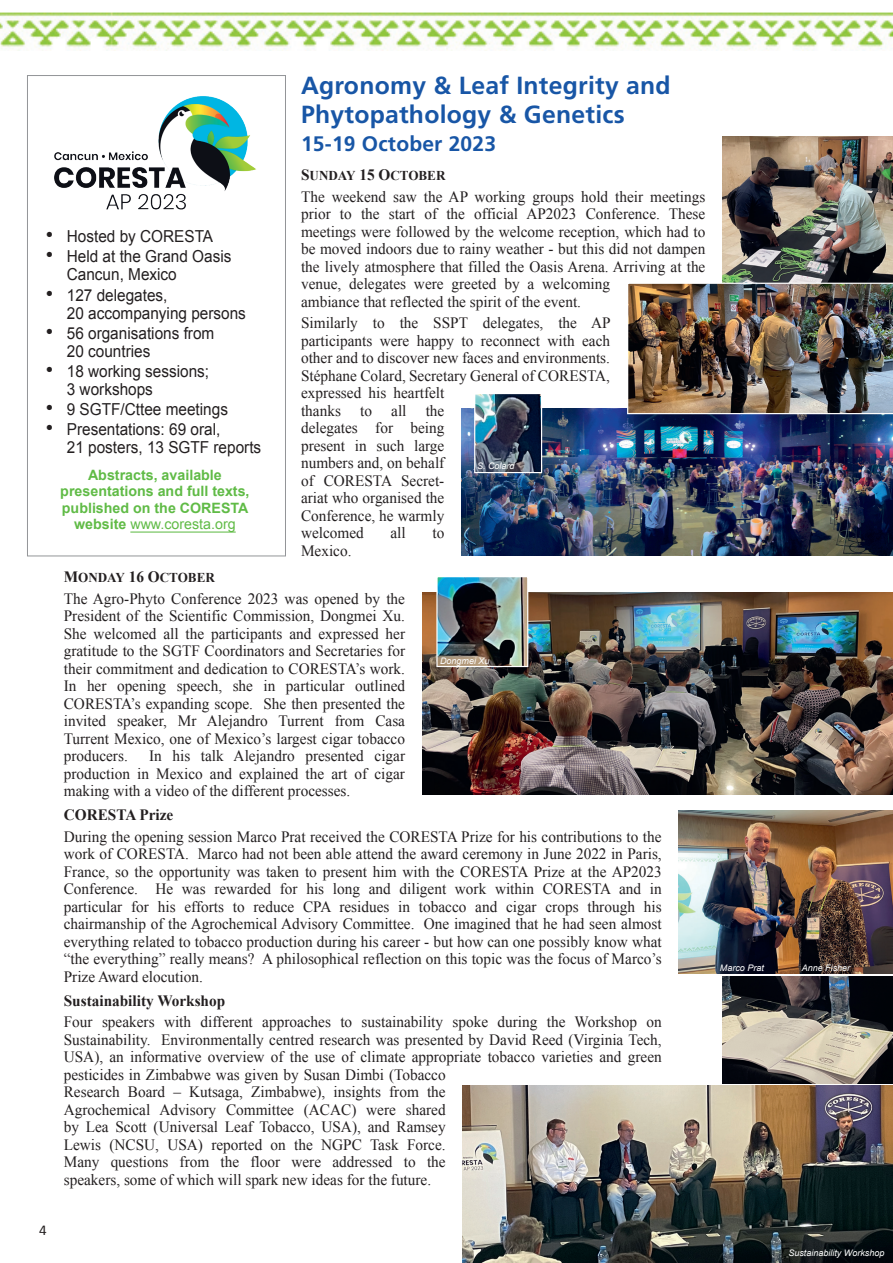
<style>
.page{position:relative;width:893px;height:1263px;background:#fff}
.page>*{position:absolute;margin:0;border:0;box-sizing:border-box;transform-origin:0 0}
.t1{font:700 24.75px/29.5px "Frutiger LT Pro";letter-spacing:.01em;color:#1856a6}
.t2{font:700 21px "Frutiger LT Pro";letter-spacing:.01em;color:#1856a6}
.t3{font:16.5px/18px "Arial";color:#231f20;scale:.93 1}
.t4{font:15.75px/17.5px "Times New Roman";color:#231f20}
.t5{font:700 15.75px "Times New Roman";color:#231f20}
.t6{font:15px "Calibri";color:#231f20}
.t7{font:700 14.25px/16.5px "Arial";color:#60bb46;text-align:center}
.t8{font:700 13.5px "Times New Roman";color:#231f20}
.t9{font:italic 9px "Arial";color:#fff}
.s1{font-size:21px}
.s2{font-weight:400}
.s3{font-size:15.75px}
</style>
<div class="page">
<hr style="left:130px;top:531px;width:106px;height:2px;background:#60bb46">
<img style="left:0;top:13px;width:893px;height:37px">
<img style="left:461px;top:408px;width:432px;height:147px">
<img style="left:422px;top:593px;width:471px;height:201px">
<img style="left:679px;top:810px;width:214px;height:164px">
<img style="left:723px;top:976px;width:170px;height:107px">
<img style="left:463px;top:1085px;width:430px;height:178px">
<img style="left:722px;top:137px;width:171px;height:145px">
<img style="left:626px;top:282px;width:267px;height:133px">
<img style="left:473px;top:394px;width:70px;height:80px">
<img style="left:436px;top:577px;width:93px;height:91px">
<img style="left:54px;top:96px;width:202px;height:114px">
<div style="left:27px;top:75px;width:259px;height:481px;border:1px solid #939598"></div>
<p class="t3" style="left:46px;top:227px;width:182px"><span class="s1">•</span> Hosted by CORESTA</p>
<p class="t3" style="left:67px;top:248px;width:178px;text-indent:-21px"><span class="s1">•</span> Held at the Grand Oasis<br>Cancun, Mexico</p>
<p class="t3" style="left:67px;top:286px;width:194px;text-indent:-21px"><span class="s1">•</span> 127 delegates,<br>20 accompanying persons</p>
<p class="t3" style="left:67px;top:324px;width:160px;text-indent:-21px"><span class="s1">•</span> 56 organisations from<br>20 countries</p>
<p class="t3" style="left:67px;top:362px;width:155px;text-indent:-21px"><span class="s1">•</span> 18 working sessions;<br>3 workshops</p>
<p class="t3" style="left:46px;top:400px;width:198px"><span class="s1">•</span> 9 SGTF/Cttee meetings</p>
<p class="t3" style="left:67px;top:420px;width:211px;text-indent:-21px"><span class="s1">•</span> Presentations: 69 oral,<br>21 posters, 13 SGTF reports</p>
<p class="t7" style="left:60px;top:467px;width:191px">Abstracts, available presentations and full texts, published on the CORESTA website <span class="s2">www.coresta.org</span></p>
<h1 class="t1" style="left:301px;top:70px;width:371px">Agronomy &amp; Leaf Integrity and<br>Phytopathology &amp; Genetics</h1>
<h2 class="t2" style="left:301px;top:132px;width:196px">15-19 October 2023</h2>
<p class="t8" style="left:301px;top:166px;width:146px"><span class="s3">S</span>UNDAY <span class="s3">15 O</span>CTOBER</p>
<p class="t4" style="left:301px;top:187px;width:406px">The weekend saw the AP working groups hold their meetings prior to the start of the official AP2023 Conference. These meetings were followed by the welcome reception, which had to be moved indoors due to rainy weather - but this did not dampen the lively atmosphere that filled the Oasis Arena. Arriving at the venue, delegates were greeted by a welcoming<br>ambiance that reflected the spirit of the event.</p>
<p class="t4" style="left:301px;top:314px;width:311px">Similarly to the SSPT delegates, the AP participants were happy to reconnect with each other and to discover new faces and environments.<br>Stéphane Colard, Secretary General of CORESTA, expressed his heartfelt<br>thanks to all the<br>delegates for being<br>present in such large<br>numbers and, on behalf<br>of CORESTA Secret-<br>ariat who organised the<br>Conference, he warmly<br>welcomed</p>
<p class="t9" style="left:477px;top:460px;width:39px">S. Colard</p>
<p class="t4" style="left:391px;top:524px;width:17px">all</p>
<p class="t4" style="left:432px;top:524px;width:13px">to</p>
<p class="t4" style="left:301px;top:541px;width:52px">Mexico.</p>
<p class="t6" style="left:39px;top:1221px;width:9px">4</p>
<p class="t8" style="left:64px;top:568px;width:153px"><span class="s3">M</span>ONDAY <span class="s3">16 O</span>CTOBER</p>
<p class="t4" style="left:64px;top:590px;width:343px;text-align:justify">The Agro-Phyto Conference 2023 was opened by the President of the Scientific Commission, Dongmei Xu.<br>She welcomed all the participants and expressed her gratitude to the SGTF Coordinators and Secretaries for their commitment and dedication to CORESTA’s work.<br>In her opening speech, she in particular outlined CORESTA’s expanding scope. She then presented the invited speaker, Mr Alejandro Turrent from Casa Turrent Mexico, one of Mexico’s largest cigar tobacco producers.</p>
<p class="t9" style="left:440px;top:654px;width:51px">Dongmei Xu</p>
<p class="t4" style="left:64px;top:747px;width:343px;text-align:justify;text-indent:85px">In his talk Alejandro presented cigar production in Mexico and explained the art of cigar making with a video of the different processes.</p>
<p class="t5" style="left:64px;top:804px;width:111px">CORESTA Prize</p>
<p class="t4" style="left:64px;top:828px;width:599px;text-align:justify">During the opening session Marco Prat received the CORESTA Prize for his contributions to the work of CORESTA. Marco had not been able attend the award ceremony in June 2022 in Paris, France, so the opportunity was taken to present him with the CORESTA Prize at the AP2023<br>Conference. He was rewarded for his long and diligent work within CORESTA and in particular for his efforts to reduce CPA residues in tobacco and cigar crops through his chairmanship of the Agrochemical Advisory Committee. One imagined that he had seen almost everything related to tobacco production during his career - but how can one possibly know what “the everything” really means? A philosophical reflection on this topic was the focus of Marco’s Prize Award elocution.</p>
<p class="t5" style="left:64px;top:989px;width:163px">Sustainability Workshop</p>
<p class="t4" style="left:64px;top:1013px;width:599px">Four speakers with different approaches to sustainability spoke during the Workshop on Sustainability. Environmentally centred research was presented by David Reed (Virginia Tech, USA), an informative overview of the use of climate appropriate tobacco varieties and green pesticides in Zimbabwe was given by Susan Dimbi (Tobacco<br>Research Board – Kutsaga, Zimbabwe), insights from the<br>Agrochemical Advisory Committee (ACAC) were shared<br>by Lea Scott (Universal Leaf Tobacco, USA), and Ramsey<br>Lewis (NCSU, USA) reported on the NGPC Task Force.<br>Many questions from the floor were addressed to the<br>speakers, some of which will spark new ideas for the future.</p>
<p class="t9" style="left:720px;top:962px;width:46px">Marco Prat</p>
<p class="t9" style="left:802px;top:962px;width:50px">Anne Fisher</p>
<p class="t9" style="left:788px;top:1247px;width:98px">Sustainability Workshop</p>
</div>
